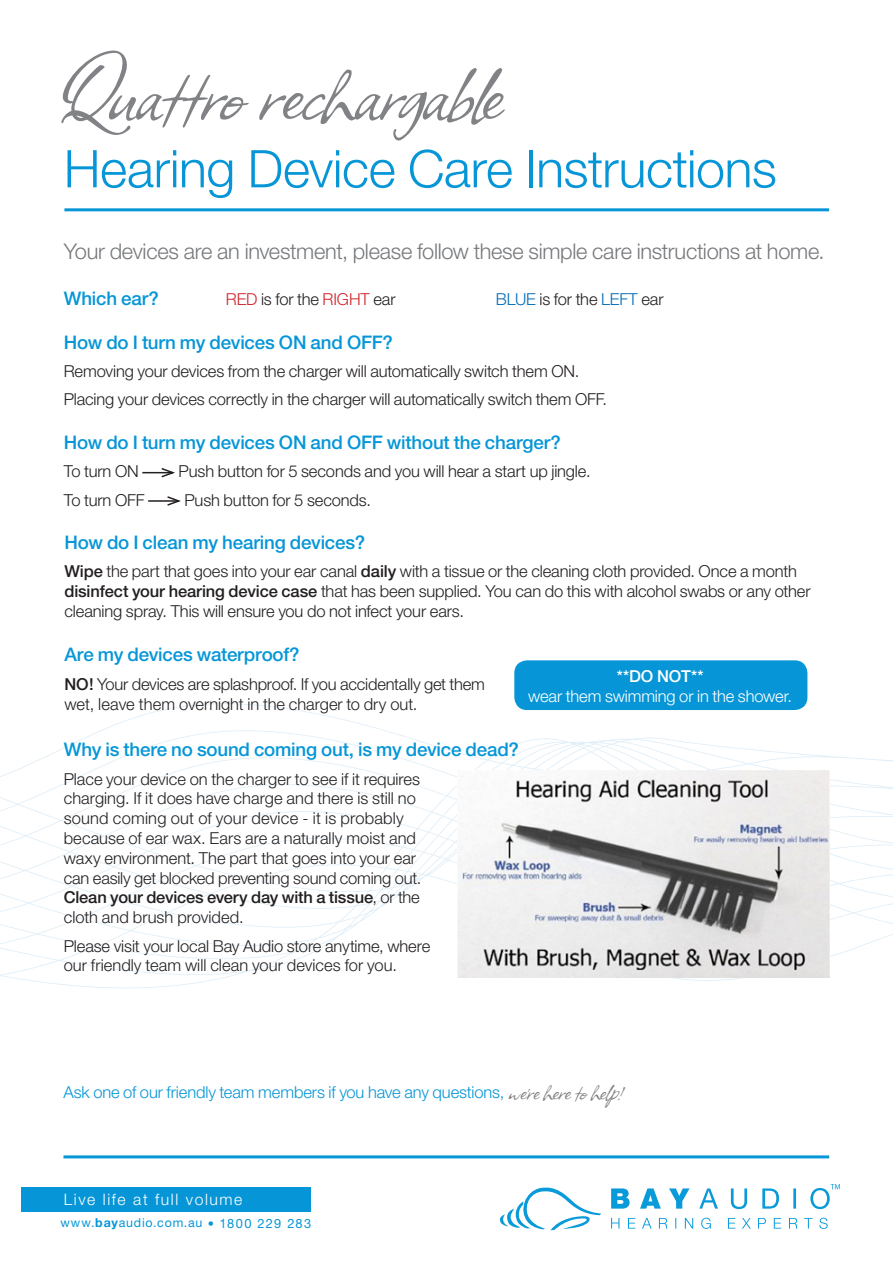
<style>
.page{position:relative;width:893px;height:1263px;background:#fff}
.page>*{position:absolute;margin:0;border:0;box-sizing:border-box;transform-origin:0 0}
.t1{font:105.75px "Allison ROB";letter-spacing:-.04em;color:#808285}
.t2{font:300 52.05px "Helvetica Neue";letter-spacing:-.01em;color:#0696d7}
.t3{font:30.3px "Allison ROB";letter-spacing:-.02em;color:#808285}
.t4{font:300 21.75px "Helvetica Neue";letter-spacing:-.015em;color:#76787b}
.sub_heading{font:500 18.75px "Helvetica Neue";letter-spacing:-.01em;color:#0696d7}
.sub_heading-2{font:300 16.5px/19.8px "Helvetica Neue";letter-spacing:-.005em;color:#231f20}
.t5{font:300 16.5px "Helvetica Neue";letter-spacing:-.005em;color:#0696d7}
.t6{font:300 16.5px "Helvetica Neue";letter-spacing:-.01em;color:#fff}
.t7{font:500 16.5px "Helvetica Neue";color:#fff}
.t8{font:300 15.75px "Helvetica Neue";letter-spacing:.1em;color:#fff}
.t9{font:12.45px "Helvetica Neue";letter-spacing:.065em;color:#0696d7}
.s1{color:#d1232a}
.s2{color:#006cb7}
.s3{font-weight:500}
.s4{font-weight:700}
.s5{font-size:12.9px}
</style>
<div class="page">
<svg style="left:0;top:703px;width:893px;height:285px"></svg>
<svg style="left:500px;top:1187px;width:101px;height:43px"></svg>
<svg style="left:611px;top:1218px;width:217px;height:11px"></svg>
<svg style="left:611px;top:1184px;width:229px;height:25px"></svg>
<div style="left:21px;top:1187px;width:290px;height:25px;background:#0696d7"></div>
<hr style="left:142px;top:472px;width:31px;height:1px;background:#231f20">
<svg style="left:160px;top:468px;width:15px;height:10px"></svg>
<hr style="left:148px;top:500px;width:31px;height:2px;background:#231f20">
<svg style="left:166px;top:496px;width:15px;height:10px"></svg>
<div style="left:514px;top:660px;width:293px;height:50px;background:#0696d7;border-radius:13px"></div>
<img style="left:457px;top:771px;width:372px;height:206px">
<hr style="left:63px;top:1155px;width:766px;height:3px;background:#0696d7">
<hr style="left:64px;top:208px;width:765px;height:3px;background:#0696d7">
<p class="t1" style="left:57px;top:32px;width:447px">Quattro rechargable</p>
<p class="t2" style="left:64px;top:137px;width:715px">Hearing Device Care Instructions</p>
<p class="t4" style="left:64px;top:237px;width:762px">Your devices are an investment, please follow these simple care instructions at home.</p>
<p class="sub_heading" style="left:64px;top:287px;width:97px">Which ear?</p>
<p class="sub_heading-2" style="left:226px;top:289px;width:171px"><span class="s1">RED</span> is for the <span class="s1">RIGHT</span> ear</p>
<p class="sub_heading-2" style="left:496px;top:289px;width:169px"><span class="s2">BLUE</span> is for the <span class="s2">LEFT</span> ear</p>
<p class="sub_heading" style="left:64px;top:331px;width:331px">How do I turn my devices ON and OFF?</p>
<p class="sub_heading-2" style="left:64px;top:361px;width:517px">Removing your devices from the charger will automatically switch them ON.</p>
<p class="sub_heading-2" style="left:64px;top:389px;width:545px">Placing your devices correctly in the charger will automatically switch them OFF.</p>
<p class="sub_heading" style="left:64px;top:431px;width:499px">How do I turn my devices ON and OFF without the charger?</p>
<p class="sub_heading-2" style="left:64px;top:461px;width:76px">To turn ON</p>
<p class="sub_heading-2" style="left:179px;top:461px;width:413px">Push button for 5 seconds and you will hear a start up jingle.</p>
<p class="sub_heading-2" style="left:64px;top:490px;width:82px">To turn OFF</p>
<p class="sub_heading-2" style="left:184px;top:490px;width:188px">Push button for 5 seconds.</p>
<p class="sub_heading" style="left:64px;top:531px;width:302px">How do I clean my hearing devices?</p>
<p class="sub_heading-2" style="left:64px;top:561px;width:748px"><span class="s3">Wipe</span> the part that goes into your ear canal <span class="s3">daily</span> with a tissue or the cleaning cloth provided. Once a month <span class="s3">disinfect your hearing device case</span> that has been supplied. You can do this with alcohol swabs or any other cleaning spray. This will ensure you do not infect your ears.</p>
<p class="sub_heading" style="left:64px;top:643px;width:237px">Are my devices waterproof?</p>
<p class="sub_heading-2" style="left:64px;top:673px;width:422px"><span class="s3">NO!</span> Your devices are splashproof. If you accidentally get them wet, leave them overnight in the charger to dry out.</p>
<p class="sub_heading" style="left:64px;top:738px;width:457px">Why is there no sound coming out, is my device dead?</p>
<p class="sub_heading-2" style="left:64px;top:768px;width:359px">Place your device on the charger to see if it requires charging. If it does have charge and there is still no sound coming out of your device - it is probably because of ear wax. Ears are a naturally moist and waxy environment. The part that goes into your ear can easily get blocked preventing sound coming out.<br><span class="s3">Clean your devices every day with a tissue</span>, or the cloth and brush provided.</p>
<p class="sub_heading-2" style="left:64px;top:935px;width:368px">Please visit your local Bay Audio store anytime, where our friendly team will clean your devices for you.</p>
<p class="t7" style="left:617px;top:666px;width:88px">**DO NOT**</p>
<p class="t6" style="left:528px;top:685px;width:265px">wear them swimming or in the shower.</p>
<p class="t5" style="left:63px;top:1082px;width:442px">Ask one of our friendly team members if you have any questions,</p>
<p class="t3" style="left:509px;top:1074px;width:113px">we’re here to help!</p>
<p class="t8" style="left:64px;top:1190px;width:180px">Live life at full volume</p>
<p class="t9" style="left:60px;top:1215px;width:252px">www.<span class="s4">bay</span>audio.com.au • <span class="s5">1800 229 283</span></p>
</div>
